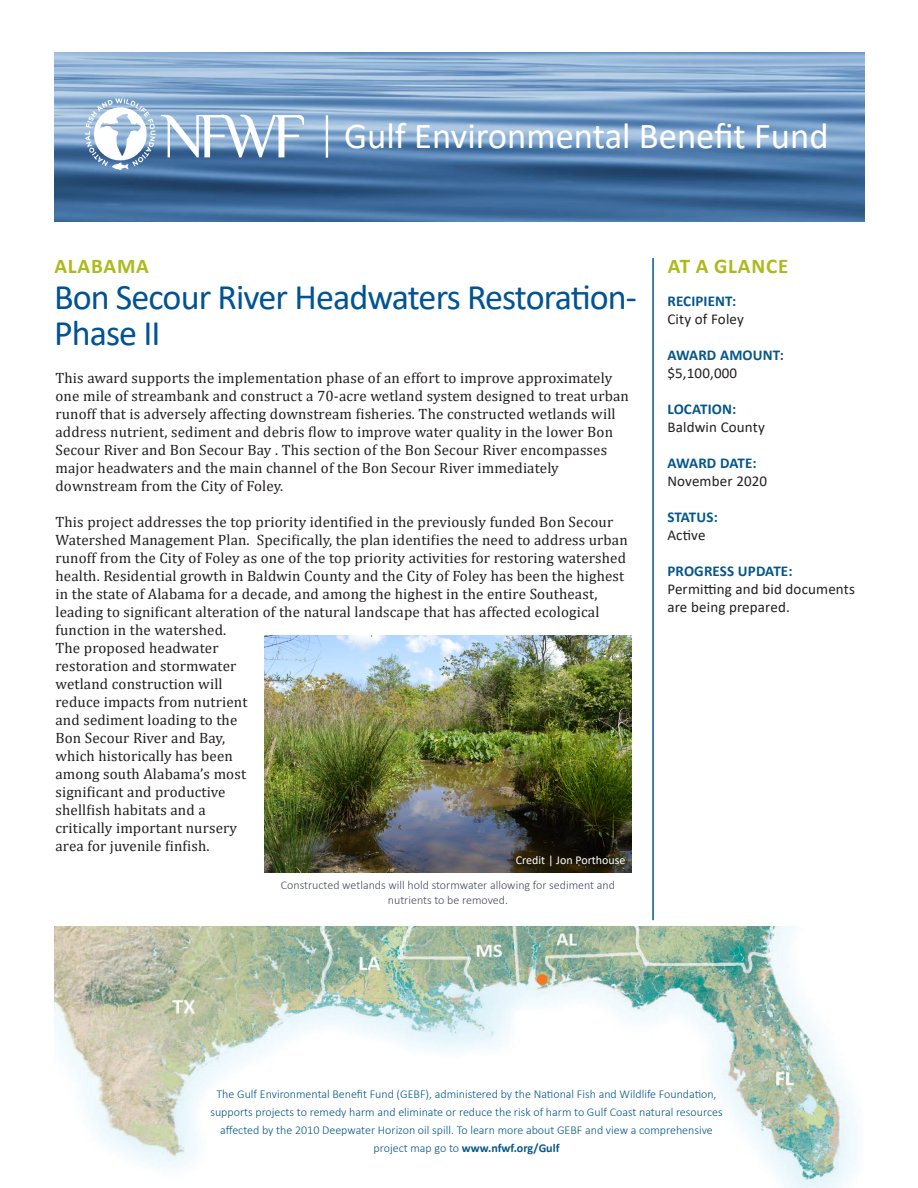
<style>
.page{position:relative;width:918px;height:1188px;background:#fff}
.page>*{position:absolute;margin:0;border:0;box-sizing:border-box;transform-origin:0 0}
.t1{font:36.6px "Calibri";color:#fff}
.t2{font:36px/36px "Calibri";letter-spacing:-.025em;color:#015393}
.t3{font:700 21px "Calibri";letter-spacing:.04em;color:#aeb91c}
.t4{font:15px/18px "Cambria";letter-spacing:.01em;color:#231f20}
.t5{font:15px/18px "Calibri";letter-spacing:.01em;color:#231f20}
.t6{font:700 15px "Calibri";letter-spacing:.01em;color:#055689}
.t7{font:700 15px "Calibri";letter-spacing:-.015em;color:#055689}
.t8{font:300 12px/18px "Calibri";color:#055689;text-align:center}
.t9{font:300 12px/14.4px "Calibri";color:#454c65;text-align:center}
.t10{font:12px "Calibri";color:#fff}
.s1{font-weight:700}
</style>
<div class="page">
<img style="left:54px;top:927px;width:803px;height:261px">
<hr style="left:652px;top:258px;width:2px;height:662px;background:#055689">
<img style="left:54px;top:53px;width:810px;height:168px">
<img style="left:86px;top:99px;width:217px;height:71px">
<hr style="left:326px;top:115px;width:2px;height:43px;background:#fff">
<div style="left:537px;top:974px;width:11px;height:11px;background:#f47721;border-radius:50%"></div>
<img style="left:265px;top:635px;width:366px;height:238px">
<p class="t1" style="left:344px;top:110px;width:486px">Gulf Environmental Benefit Fund</p>
<p class="t3" style="left:54px;top:251px;width:96px">ALABAMA</p>
<p class="t3" style="left:668px;top:251px;width:122px">AT A GLANCE</p>
<p class="t6" style="left:667px;top:290px;width:70px">RECIPIENT:</p>
<p class="t5" style="left:667px;top:310px;width:78px">City of Foley</p>
<p class="t6" style="left:667px;top:344px;width:118px">AWARD AMOUNT:</p>
<p class="t5" style="left:667px;top:364px;width:71px">$5,100,000</p>
<p class="t6" style="left:667px;top:398px;width:70px">LOCATION:</p>
<p class="t5" style="left:667px;top:418px;width:99px">Baldwin County</p>
<p class="t7" style="left:667px;top:452px;width:91px">AWARD DATE:</p>
<p class="t5" style="left:667px;top:472px;width:101px">November 2020</p>
<p class="t6" style="left:667px;top:506px;width:52px">STATUS:</p>
<p class="t5" style="left:667px;top:526px;width:40px">Active</p>
<p class="t6" style="left:667px;top:560px;width:127px">PROGRESS UPDATE:</p>
<p class="t5" style="left:667px;top:580px;width:189px">Permitting and bid documents are being prepared.</p>
<p class="t2" style="left:54px;top:278px;width:584px">Bon Secour River Headwaters Restoration-<br>Phase II</p>
<p class="t4" style="left:56px;top:369px;width:575px">This award supports the implementation phase of an effort to improve approximately one mile of streambank and construct a 70-acre wetland system designed to treat urban runoff that is adversely affecting downstream fisheries. The constructed wetlands will address nutrient, sediment and debris flow to improve water quality in the lower Bon Secour River and Bon Secour Bay . This section of the Bon Secour River encompasses major headwaters and the main channel of the Bon Secour River immediately downstream from the City of Foley.</p>
<p class="t4" style="left:56px;top:513px;width:574px">This project addresses the top priority identified in the previously funded Bon Secour Watershed Management Plan. Specifically, the plan identifies the need to address urban runoff from the City of Foley as one of the top priority activities for restoring watershed health. Residential growth in Baldwin County and the City of Foley has been the highest in the state of Alabama for a decade, and among the highest in the entire Southeast, leading to significant alteration of the natural landscape that has affected ecological function in the watershed.<br>The proposed headwater<br>restoration and stormwater<br>wetland construction will<br>reduce impacts from nutrient<br>and sediment loading to the<br>Bon Secour River and Bay,<br>which historically has been<br>among south Alabama’s most<br>significant and productive<br>shellfish habitats and a<br>critically important nursery<br>area for juvenile finfish.</p>
<p class="t10" style="left:516px;top:851px;width:111px">Credit | Jon Porthouse</p>
<p class="t9" style="left:281px;top:878px;width:336px">Constructed wetlands will hold stormwater allowing for sediment and nutrients to be removed.</p>
<p class="t8" style="left:210px;top:1085px;width:514px">The Gulf Environmental Benefit Fund (GEBF), administered by the National Fish and Wildlife Foundation, supports projects to remedy harm and eliminate or reduce the risk of harm to Gulf Coast natural resources affected by the 2010 Deepwater Horizon oil spill. To learn more about GEBF and view a comprehensive project map go to <span class="s1">www.nfwf.org/Gulf</span></p>
</div>
